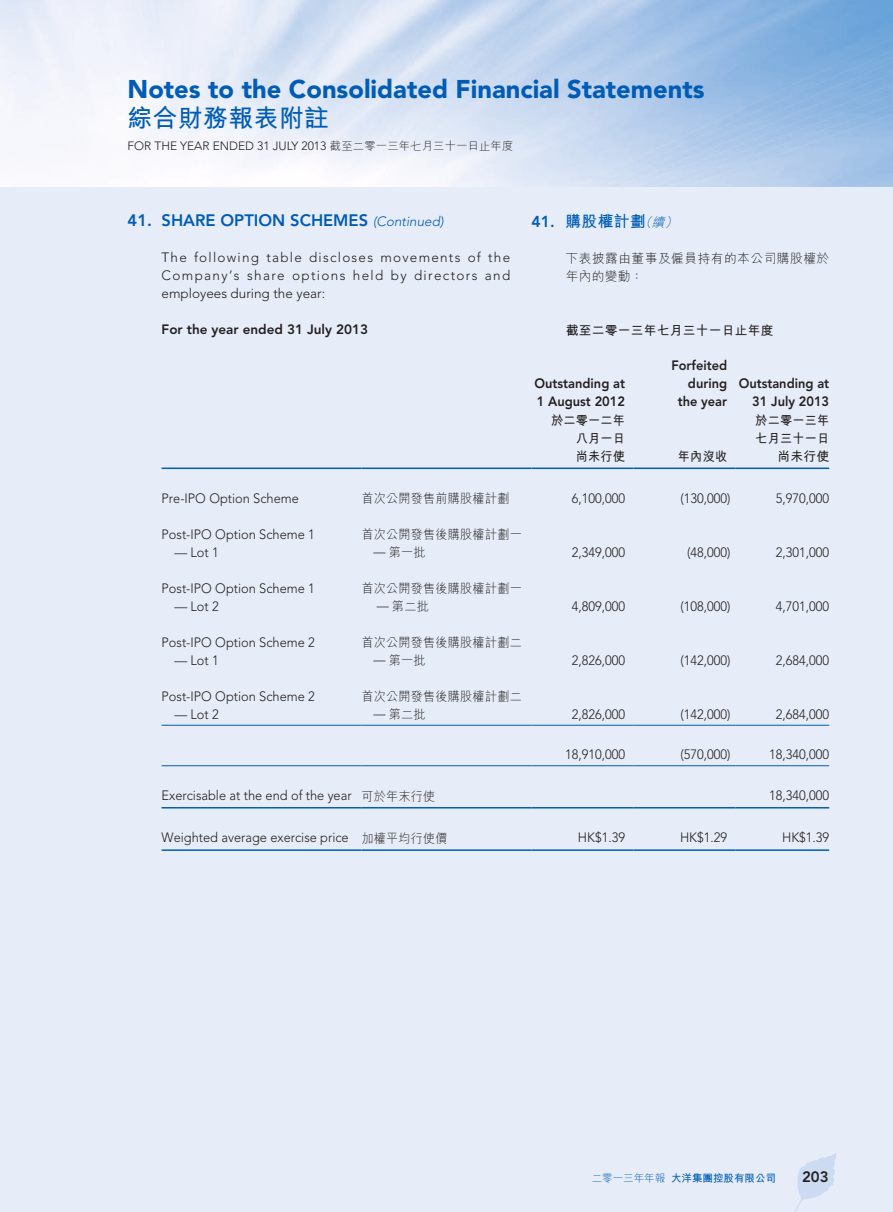
<style>
.page{position:relative;width:893px;height:1212px;background:#fff}
.page>*{position:absolute;margin:0;border:0;box-sizing:border-box;transform-origin:0 0}
.t1{font:900 25.5px "Avenir LT Std";color:#005cb6}
.t2{font:700 24.75px "M Hei HK";letter-spacing:.02em;color:#005cb6}
.t3{font:800 16.5px "Avenir LT Std";color:#005cb6}
.t4{font:700 15.75px "M Hei HK";letter-spacing:.02em;color:#005cb6}
.t5{font:800 15px "Avenir LT Std";color:#231f20}
.t6{font:300 13.5px "Avenir LT Std";color:#231f20;scale:.95 1}
.t7{font:300 13.5px/18px "Avenir LT Std";color:#231f20;text-align:justify}
.t8{font:800 13.5px/18px "Avenir LT Std";color:#231f20;text-align:right;scale:.95 1}
.t9{font:800 13.5px "Avenir LT Std";color:#231f20}
.t10{font:300 12.75px "M Hei HK";letter-spacing:.02em;color:#231f20;scale:.95 1}
.t11{font:700 12.75px/18px "M Hei HK";letter-spacing:.02em;color:#231f20;text-align:justify;scale:.95 1}
.t12{font:300 12.75px/18px "M Hei HK";letter-spacing:.02em;color:#231f20}
.t13{font:700 12.75px "M Hei HK";letter-spacing:.02em;color:#231f20}
.t14{font:300 12px "Avenir LT Std";color:#231f20}
.t15{font:300 11.25px "M Hei HK";letter-spacing:.02em;color:#231f20}
.t16{font:700 10.5px "M Hei HK";color:#005cb6}
.s1{font-family:"Avenir LT Std";font-size:12px}
.s2{font-weight:300;font-style:italic;font-size:13.5px}
.s3{font-family:"Avenir LT Std";font-weight:800}
.s4{font-weight:300;font-style:italic;font-size:12.75px}
.s5{font-family:"M Hei HK";font-size:12.75px}
.s6{font-weight:300}
</style>
<div class="page">
<img style="left:0;top:0;width:893px;height:187px">
<div style="left:0;top:187px;width:893px;height:1025px;background:#e7edf8"></div>
<svg style="left:794px;top:1153px;width:43px;height:59px"></svg>
<hr style="left:162px;top:467px;width:199px;height:2px;background:#005cb6">
<hr style="left:361px;top:467px;width:170px;height:2px;background:#005cb6">
<hr style="left:531px;top:467px;width:103px;height:2px;background:#005cb6">
<hr style="left:634px;top:467px;width:102px;height:2px;background:#005cb6">
<hr style="left:736px;top:467px;width:93px;height:2px;background:#005cb6">
<hr style="left:162px;top:725px;width:199px;height:1px;background:#005cb6">
<hr style="left:361px;top:725px;width:170px;height:1px;background:#005cb6">
<hr style="left:531px;top:725px;width:103px;height:1px;background:#005cb6">
<hr style="left:634px;top:725px;width:102px;height:1px;background:#005cb6">
<hr style="left:736px;top:725px;width:93px;height:1px;background:#005cb6">
<hr style="left:162px;top:765px;width:199px;height:1px;background:#005cb6">
<hr style="left:361px;top:765px;width:170px;height:1px;background:#005cb6">
<hr style="left:531px;top:765px;width:103px;height:1px;background:#005cb6">
<hr style="left:634px;top:765px;width:102px;height:1px;background:#005cb6">
<hr style="left:736px;top:765px;width:93px;height:1px;background:#005cb6">
<hr style="left:162px;top:807px;width:199px;height:1px;background:#005cb6">
<hr style="left:361px;top:807px;width:170px;height:1px;background:#005cb6">
<hr style="left:531px;top:807px;width:103px;height:1px;background:#005cb6">
<hr style="left:634px;top:807px;width:102px;height:1px;background:#005cb6">
<hr style="left:736px;top:807px;width:93px;height:1px;background:#005cb6">
<hr style="left:162px;top:849px;width:199px;height:2px;background:#005cb6">
<hr style="left:361px;top:849px;width:170px;height:2px;background:#005cb6">
<hr style="left:531px;top:849px;width:103px;height:2px;background:#005cb6">
<hr style="left:634px;top:849px;width:102px;height:2px;background:#005cb6">
<hr style="left:736px;top:849px;width:93px;height:2px;background:#005cb6">
<h1 class="t1" style="left:128px;top:73px;width:578px">Notes to the Consolidated Financial Statements</h1>
<h2 class="t2" style="left:128px;top:100px;width:203px">綜合財務報表附註</h2>
<p class="t14" style="left:128px;top:139px;width:68px">For The Year</p>
<p class="t14" style="left:213px;top:139px;width:17px">Ended</p>
<p class="t14" style="left:257px;top:139px;width:29px">31 July</p>
<p class="t15" style="left:301px;top:140px;width:213px"><span class="s1">2013</span> 截至二零一三年七月三十一日止年度</p>
<p class="t3" style="left:128px;top:211px;width:317px">41. SHARE OPTION SCHEMES <span class="s2">(Continued)</span></p>
<p class="t7" style="left:162px;top:249px;width:350px">The following table discloses movements of the Company’s share options held by directors and employees during the year:</p>
<p class="t9" style="left:162px;top:322px;width:208px">For the year ended 31 July 2013</p>
<p class="t4" style="left:531px;top:209px;width:150px"><span class="s3">41.</span> 購股權計劃<span class="s4">（續）</span></p>
<p class="t12" style="left:566px;top:249px;width:265px">下表披露由董事及僱員持有的本公司購股權於年內的變動：</p>
<p class="t13" style="left:566px;top:321px;width:209px">截至二零一三年七月三十一日止年度</p>
<p class="t8" style="left:535px;top:375px;width:97px;text-align:left">Outstanding at<br>1 August 2012</p>
<p class="t11" style="left:576px;top:410px;width:53px;text-indent:-25px">於二零一二年八月一日尚未行使</p>
<p class="t8" style="left:671px;top:357px;width:60px">Forfeited during the year</p>
<p class="t11" style="left:678px;top:446px;width:53px">年內沒收</p>
<p class="t8" style="left:739px;top:375px;width:97px">Outstanding at<br>31 July 2013</p>
<p class="t11" style="left:755px;top:410px;width:79px;text-align:right">於二零一三年七月三十一日尚未行使</p>
<p class="t6" style="left:162px;top:490px;width:146px">Pre-IPO Option Scheme</p>
<p class="t10" style="left:361px;top:492px;width:157px">首次公開發售前購股權計劃</p>
<p class="t6" style="left:572px;top:490px;width:58px">6,100,000</p>
<p class="t6" style="left:680px;top:490px;width:54px">(130,000)</p>
<p class="t6" style="left:776px;top:490px;width:58px">5,970,000</p>
<p class="t6" style="left:162px;top:526px;width:163px">Post-IPO Option Scheme 1</p>
<p class="t6" style="left:174px;top:544px;width:48px">— Lot 1</p>
<p class="t10" style="left:361px;top:528px;width:170px">首次公開發售後購股權計劃一</p>
<p class="t10" style="left:374px;top:546px;width:56px"><sup>—</sup> 第一批</p>
<p class="t6" style="left:572px;top:544px;width:58px">2,349,000</p>
<p class="t6" style="left:687px;top:544px;width:47px">(48,000)</p>
<p class="t6" style="left:776px;top:544px;width:58px">2,301,000</p>
<p class="t6" style="left:162px;top:580px;width:163px">Post-IPO Option Scheme 1</p>
<p class="t6" style="left:174px;top:598px;width:48px">— Lot 2</p>
<p class="t6" style="left:162px;top:634px;width:163px">Post-IPO Option Scheme 2</p>
<p class="t6" style="left:174px;top:652px;width:48px">— Lot 1</p>
<p class="t10" style="left:361px;top:582px;width:170px">首次公開發售後購股權計劃一</p>
<p class="t10" style="left:377px;top:600px;width:56px"><sup>—</sup> 第二批</p>
<p class="t6" style="left:572px;top:598px;width:58px">4,809,000</p>
<p class="t6" style="left:680px;top:598px;width:54px">(108,000)</p>
<p class="t6" style="left:776px;top:598px;width:58px">4,701,000</p>
<p class="t10" style="left:361px;top:636px;width:170px">首次公開發售後購股權計劃二</p>
<p class="t10" style="left:374px;top:654px;width:56px"><sup>—</sup> 第一批</p>
<p class="t6" style="left:572px;top:652px;width:58px">2,826,000</p>
<p class="t6" style="left:680px;top:652px;width:54px">(142,000)</p>
<p class="t6" style="left:776px;top:652px;width:58px">2,684,000</p>
<p class="t10" style="left:361px;top:690px;width:170px">首次公開發售後購股權計劃二</p>
<p class="t10" style="left:374px;top:708px;width:56px"><sup>—</sup> 第二批</p>
<p class="t6" style="left:572px;top:706px;width:58px">2,826,000</p>
<p class="t6" style="left:680px;top:706px;width:54px">(142,000)</p>
<p class="t6" style="left:776px;top:706px;width:58px">2,684,000</p>
<p class="t6" style="left:565px;top:747px;width:65px">18,910,000</p>
<p class="t6" style="left:680px;top:747px;width:54px">(570,000)</p>
<p class="t6" style="left:769px;top:747px;width:65px">18,340,000</p>
<p class="t6" style="left:162px;top:787px;width:290px">Exercisable at the end of the year <span class="s5">可於年末行使</span></p>
<p class="t6" style="left:769px;top:787px;width:65px">18,340,000</p>
<p class="t6" style="left:162px;top:830px;width:303px">Weighted average exercise price <span class="s5">加權平均行使價</span></p>
<p class="t6" style="left:578px;top:830px;width:51px">HK$1.39</p>
<p class="t6" style="left:680px;top:830px;width:51px">HK$1.29</p>
<p class="t6" style="left:782px;top:830px;width:51px">HK$1.39</p>
<p class="t6" style="left:162px;top:688px;width:163px">Post-IPO Option Scheme 2</p>
<p class="t6" style="left:174px;top:706px;width:48px">— Lot 2</p>
<p class="t16" style="left:592px;top:1170px;width:186px"><span class="s6">二零一三年年報</span> 大洋集團控股有限公司</p>
<p class="t5" style="left:802px;top:1168px;width:28px">203</p>
</div>
